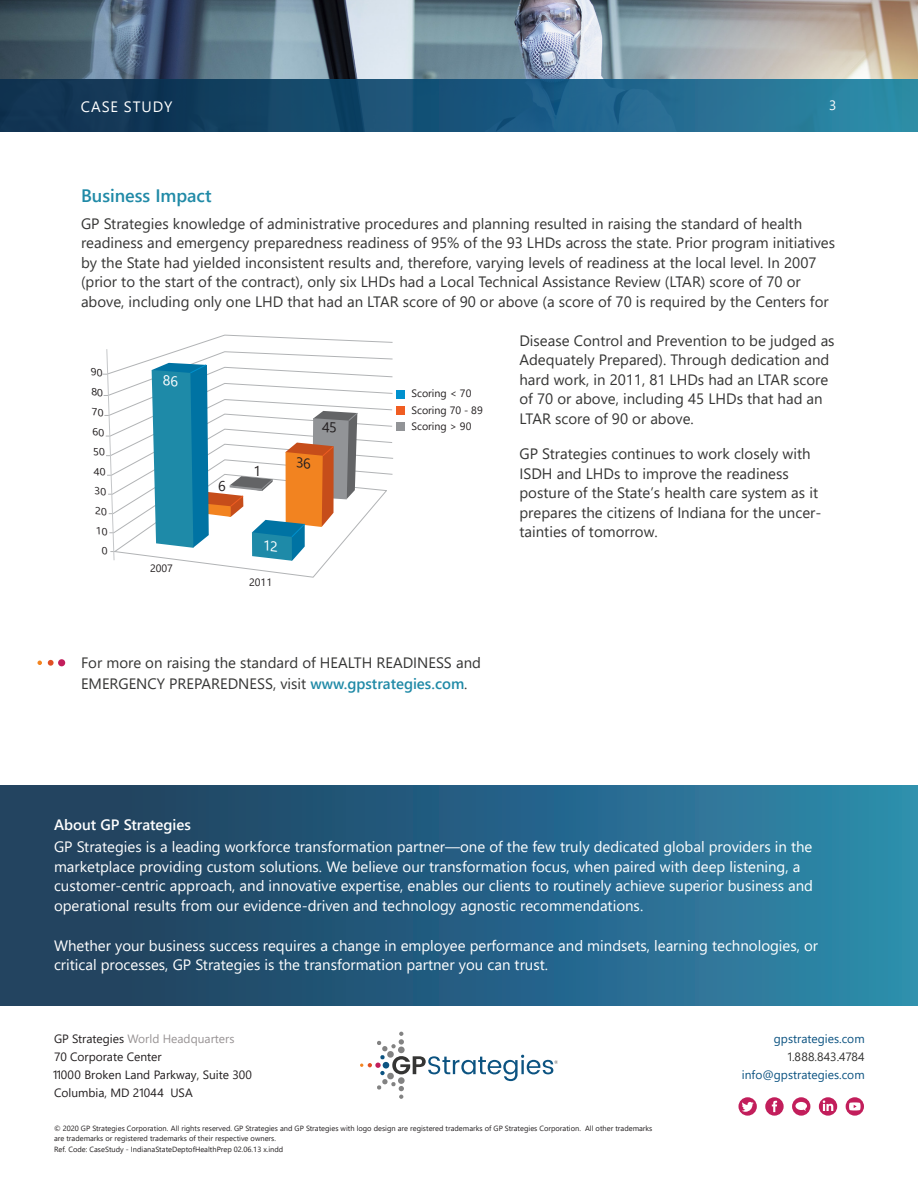
<style>
.page{position:relative;width:918px;height:1188px;background:#fff}
.page>*{position:absolute;margin:0;border:0;box-sizing:border-box;transform-origin:0 0}
.bullet_point{font:600 18px "Segoe UI";color:#208aa7}
.paragraph{font:15px/19.5px "Segoe UI";color:#353534}
.About_GP_Strategies{font:15px/19.5px "Segoe UI";color:#fff}
.About_GP_Strategies-2{font:600 15px "Segoe UI";color:#fff}
.About_GP_Strategies-3{font:15px "Segoe UI";letter-spacing:.065em;color:#fff}
.t1{font:14.25px "Segoe UI";color:#231f20}
.t2{font:13.5px "Segoe UI";color:#fff}
.t3{font:12px/18px "Segoe UI";color:#231f20}
.t4{font:12px "Segoe UI";color:#0c5381}
.t5{font:12px "Segoe UI";letter-spacing:.02em;color:#353534}
.t6{font:10.65px/16.8px "Segoe UI";color:#231f20}
.t7{font:7.5px/10.5px "Segoe UI";color:#231f20}
.s1{font-weight:600;color:#208aa7}
.s2{color:#989394}
</style>
<div class="page">
<svg style="left:360px;top:1032px;width:198px;height:67px"></svg>
<svg style="left:846px;top:1097px;width:18px;height:19px"></svg>
<svg style="left:819px;top:1097px;width:18px;height:19px"></svg>
<svg style="left:792px;top:1097px;width:18px;height:19px"></svg>
<svg style="left:765px;top:1097px;width:19px;height:19px"></svg>
<svg style="left:738px;top:1097px;width:19px;height:19px"></svg>
<div style="left:58px;top:659px;width:7px;height:7px;background:#c21e5b;border-radius:50%"></div>
<svg style="left:48px;top:660px;width:6px;height:6px"></svg>
<svg style="left:38px;top:661px;width:4px;height:4px"></svg>
<div style="left:0;top:785px;width:918px;height:221px;background:linear-gradient(to right,#1f3957,#2e89ad)"></div>
<div style="left:396px;top:390px;width:9px;height:9px;background:#0091ce"></div>
<div style="left:396px;top:406px;width:9px;height:9px;background:#f05d22"></div>
<div style="left:396px;top:423px;width:9px;height:8px;background:#929497"></div>
<img style="left:0;top:0;width:918px;height:80px">
<svg style="left:0;top:80px;width:918px;height:52px;background:#1b587a"></svg>
<svg style="left:102px;top:335px;width:291px;height:243px"></svg>
<p class="About_GP_Strategies-3" style="left:81px;top:92px;width:93px">CASE STUDY</p>
<p class="t2" style="left:829px;top:93px;width:9px">3</p>
<p class="bullet_point" style="left:81px;top:179px;width:132px">Business Impact</p>
<p class="paragraph" style="left:81px;top:212px;width:756px">GP Strategies knowledge of administrative procedures and planning resulted in raising the standard of health readiness and emergency preparedness readiness of 95% of the 93 LHDs across the state. Prior program initiatives by the State had yielded inconsistent results and, therefore, varying levels of readiness at the local level. In 2007 (prior to the start of the contract), only six LHDs had a Local Technical Assistance Review (LTAR) score of 70 or above, including only one LHD that had an LTAR score of 90 or above (a score of 70 is required by the Centers for</p>
<p class="t6" style="left:150px;top:559px;width:24px">2007</p>
<p class="t1" style="left:218px;top:472px;width:9px">6</p>
<p class="t1" style="left:253px;top:458px;width:9px">1</p>
<p class="t6" style="left:249px;top:573px;width:24px">2011</p>
<p class="t6" style="left:411px;top:384px;width:73px">Scoring &lt; 70<br>Scoring 70 - 89<br>Scoring &gt; 90</p>
<p class="paragraph" style="left:81px;top:650px;width:402px;line-height:21px">For more on raising the standard of HEALTH READINESS and<br>EMERGENCY PREPAREDNESS, visit <span class="s1">www.gpstrategies.com</span>.</p>
<p class="paragraph" style="left:519px;top:329px;width:317px">Disease Control and Prevention to be judged as Adequately Prepared). Through dedication and hard work, in 2011, 81 LHDs had an LTAR score of 70 or above, including 45 LHDs that had an LTAR score of 90 or above.</p>
<p class="paragraph" style="left:519px;top:443px;width:303px">GP Strategies continues to work closely with ISDH and LHDs to improve the readiness posture of the State’s health care system as it prepares the citizens of Indiana for the uncer&shy;tainties of tomorrow.</p>
<p class="About_GP_Strategies-2" style="left:54px;top:810px;width:138px">About GP Strategies</p>
<p class="About_GP_Strategies" style="left:54px;top:836px;width:761px">GP Strategies is a leading workforce transformation partner—one of the few truly dedicated global providers in the marketplace providing custom solutions. We believe our transformation focus, when paired with deep listening, a customer-centric approach, and innovative expertise, enables our clients to routinely achieve superior business and operational results from our evidence-driven and technology agnostic recommendations.</p>
<p class="About_GP_Strategies" style="left:54px;top:934px;width:766px">Whether your business success requires a change in employee performance and mindsets, learning technologies, or critical processes, GP Strategies is the transformation partner you can trust.</p>
<p class="t3" style="left:52px;top:1028px;width:201px">GP Strategies <span class="s2">World Headquarters<br></span>70 Corporate Center<br>11000 Broken Land Parkway, Suite 300<br>Columbia, MD 21044 USA</p>
<p class="t7" style="left:54px;top:1122px;width:600px">© 2020 GP Strategies Corporation. All rights reserved. GP Strategies and GP Strategies with logo design are registered trademarks of GP Strategies Corporation. All other trademarks are trademarks or registered trademarks of their respective owners.<br>Ref. Code: CaseStudy - IndianaStateDeptofHealthPrep 02.06.13 x.indd</p>
<p class="t4" style="left:774px;top:1027px;width:92px">gpstrategies.com</p>
<p class="t5" style="left:787px;top:1045px;width:79px">1.888.843.4784</p>
<p class="t4" style="left:742px;top:1063px;width:124px">info@gpstrategies.com</p>
</div>
